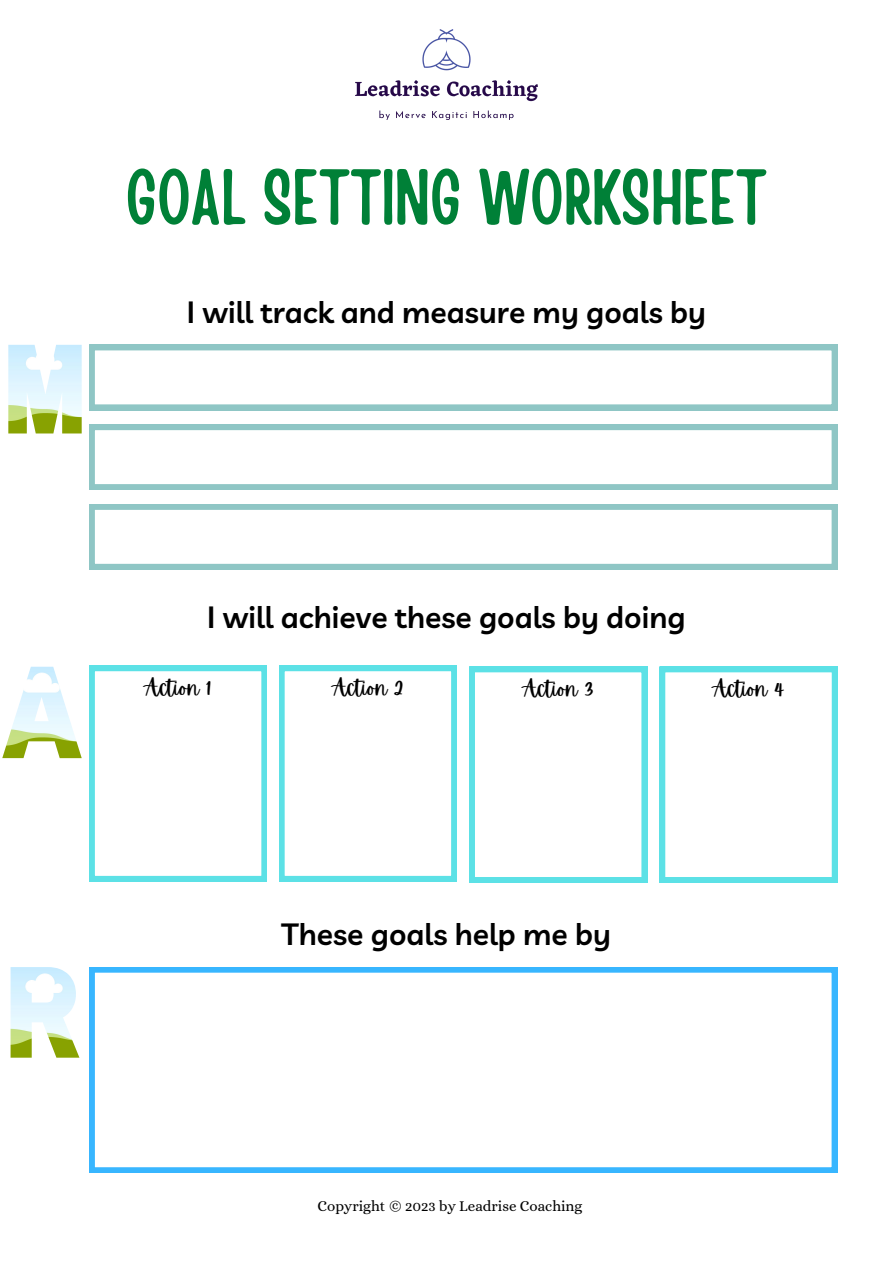
<style>
.page{position:relative;width:893px;height:1264px;background:#fff}
.page>*{position:absolute;margin:0;border:0;box-sizing:border-box;transform-origin:0 0}
.t1{font:78px "Handy Casual Condensed";color:#008037}
.t2{font:600 30px "Livvic";color:#000}
.t3{font:21px "Apricots";color:#000}
.t4{font:15px "Alice";color:#000}
</style>
<div class="page">
<svg style="left:89px;top:345px;width:748px;height:65px"></svg>
<svg style="left:89px;top:424px;width:748px;height:66px"></svg>
<svg style="left:89px;top:504px;width:748px;height:65px"></svg>
<svg style="left:89px;top:665px;width:178px;height:216px"></svg>
<svg style="left:89px;top:967px;width:748px;height:205px"></svg>
<svg style="left:279px;top:665px;width:177px;height:216px"></svg>
<svg style="left:469px;top:666px;width:178px;height:216px"></svg>
<svg style="left:659px;top:666px;width:178px;height:216px"></svg>
<img style="left:355px;top:29px;width:182px;height:90px">
<img style="left:8px;top:345px;width:74px;height:88px">
<img style="left:2px;top:666px;width:80px;height:92px">
<img style="left:11px;top:967px;width:68px;height:90px">
<h1 class="t1" style="left:125px;top:146px;width:643px">GOAL SETTING WORKSHEET</h1>
<p class="t2" style="left:187px;top:293px;width:521px">I will track and measure my goals by</p>
<p class="t2" style="left:207px;top:598px;width:480px">I will achieve these goals by doing</p>
<p class="t3" style="left:145px;top:675px;width:68px">Action 1</p>
<p class="t3" style="left:333px;top:675px;width:72px">Action 2</p>
<p class="t3" style="left:523px;top:676px;width:72px">Action 3</p>
<p class="t3" style="left:713px;top:676px;width:73px">Action 4</p>
<p class="t2" style="left:281px;top:915px;width:331px">These goals help me by</p>
<p class="t4" style="left:317px;top:1197px;width:266px">Copyright © 2023 by Leadrise Coaching</p>
</div>
